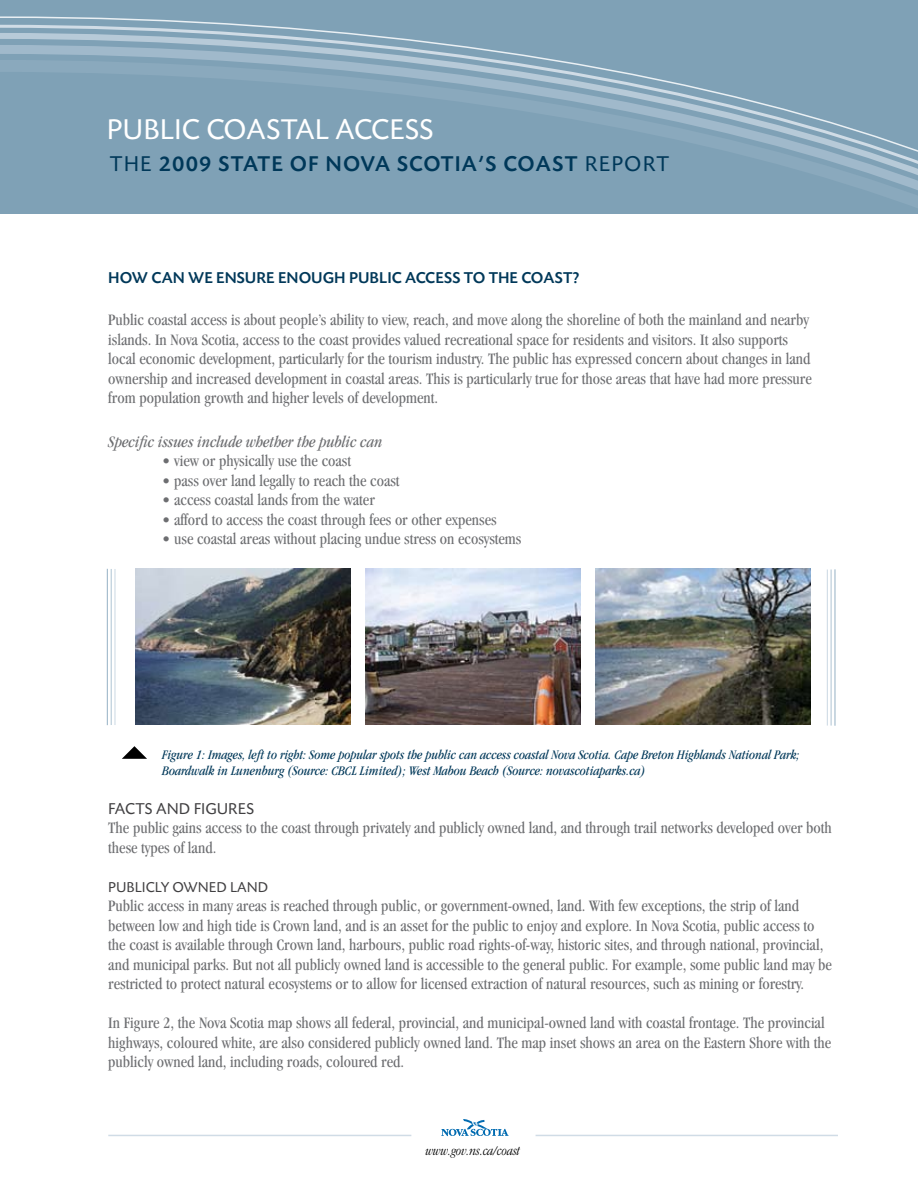
<style>
.page{position:relative;width:918px;height:1188px;background:#fff}
.page>*{position:absolute;margin:0;border:0;box-sizing:border-box;transform-origin:0 0}
.t1{font:30px "Today BEF";color:#fff}
.t2{font:500 22.5px "Today BEF";letter-spacing:.05em;color:#003859}
.t3{font:22.5px "Today BEF";color:#003859}
.t4{font:condensed 16.5px/19.5px "Garamond";color:#6d6e71}
.t5{font:500 16.5px "Today BEF";color:#003859}
.t6{font:italic condensed 16.5px "Garamond";color:#6d6e71}
.t7{font:16.5px "Today BEF";color:#414042}
.t8{font:15px "Today BEF";color:#414042}
.t9{font:italic condensed 13.5px/16px "Garamond";color:#003859}
.t10{font:italic 300 condensed 13.5px "Garamond";color:#000}
.s1{font-weight:400}
</style>
<div class="page">
<div style="left:0;top:0;width:918px;height:213px;background:#7fa1b6"></div>
<svg style="left:0;top:16px;width:918px;height:192px"></svg>
<hr style="left:108px;top:1135px;width:303px;height:1px;background:#d0dce6">
<hr style="left:536px;top:1135px;width:302px;height:1px;background:#d0dce6">
<svg style="left:441px;top:1119px;width:68px;height:17px"></svg>
<img style="left:135px;top:569px;width:216px;height:156px">
<img style="left:365px;top:569px;width:216px;height:156px">
<img style="left:595px;top:569px;width:216px;height:156px">
<hr style="left:834px;top:569px;width:2px;height:157px;background:#a0b9cb">
<hr style="left:831px;top:570px;width:1px;height:156px;background:#b7cad8">
<hr style="left:827px;top:570px;width:1px;height:156px;background:#d0dce6">
<hr style="left:107px;top:569px;width:1px;height:156px;background:#a0b9cb">
<hr style="left:111px;top:569px;width:1px;height:156px;background:#b7cad8">
<hr style="left:114px;top:569px;width:2px;height:156px;background:#d0dce6">
<svg style="left:122px;top:746px;width:25px;height:13px"></svg>
<h1 class="t1" style="left:107px;top:113px;width:32px">PUBLIC</h1>
<h1 class="t1" style="left:206px;top:113px;width:19px">COASTAL</h1>
<h1 class="t1" style="left:336px;top:113px;width:18px">ACCESS</h1>
<h2 class="t2" style="left:110px;top:152px;width:123px"><span class="s1">THE</span> 2009 STATE</h2>
<h2 class="t2" style="left:290px;top:152px;width:122px">OF NOVASCOTIA</h2>
<h2 class="t2" style="left:478px;top:152px;width:41px">’S COAST</h2>
<h2 class="t3" style="left:585px;top:152px;width:55px">REPORT</h2>
<p class="t5" style="left:108px;top:269px;width:473px">HOW CAN WE ENSURE ENOUGH PUBLIC ACCESS TO THE COAST?</p>
<p class="t4" style="left:108px;top:310px;width:705px">Public coastal access is about people’s ability to view, reach, and move along the shoreline of both the mainland and nearby islands. In Nova Scotia, access to the coast provides valued recreational space for residents and visitors. It also supports local economic development, particularly for the tourism industry. The public has expressed concern about changes in land ownership and increased development in coastal areas. This is particularly true for those areas that have had more pressure from population growth and higher levels of development.</p>
<p class="t6" style="left:108px;top:432px;width:276px">Specific issues include whether the public can</p>
<p class="t4" style="left:162px;top:451px;width:190px">• view or physically use the coast</p>
<p class="t4" style="left:162px;top:471px;width:239px">• pass over land legally to reach the coast</p>
<p class="t4" style="left:162px;top:490px;width:214px">• access coastal lands from the water</p>
<p class="t4" style="left:162px;top:510px;width:336px">• afford to access the coast through fees or other expenses</p>
<p class="t4" style="left:162px;top:529px;width:361px">• use coastal areas without placing undue stress on ecosystems</p>
<p class="t9" style="left:162px;top:746px;width:639px">Figure 1: Images, left to right: Some popular spots the public can access coastal Nova Scotia. Cape Breton Highlands National Park;<br>Boardwalk in Lunenburg (Source: CBCL Limited); West Mabou Beach (Source: novascotiaparks.ca)</p>
<p class="t7" style="left:108px;top:800px;width:147px">FACTS AND FIGURES</p>
<p class="t4" style="left:108px;top:818px;width:725px">The public gains access to the coast through privately and publicly owned land, and through trail networks developed over both these types of land.</p>
<p class="t8" style="left:108px;top:879px;width:162px">PUBLICLY OWNED LAND</p>
<p class="t4" style="left:108px;top:896px;width:725px">Public access in many areas is reached through public, or government-owned, land. With few exceptions, the strip of land between low and high tide is Crown land, and is an asset for the public to enjoy and explore. In Nova Scotia, public access to the coast is available through Crown land, harbours, public road rights-of-way, historic sites, and through national, provincial, and municipal parks. But not all publicly owned land is accessible to the general public. For example, some public land may be restricted to protect natural ecosystems or to allow for licensed extraction of natural resources, such as mining or forestry.</p>
<p class="t4" style="left:108px;top:1013px;width:724px">In Figure 2, the Nova Scotia map shows all federal, provincial, and municipal-owned land with coastal frontage. The provincial highways, coloured white, are also considered publicly owned land. The map inset shows an area on the Eastern Shore with the publicly owned land, including roads, coloured red.</p>
<p class="t10" style="left:426px;top:1144px;width:96px">www.gov.ns.ca/coast</p>
</div>
